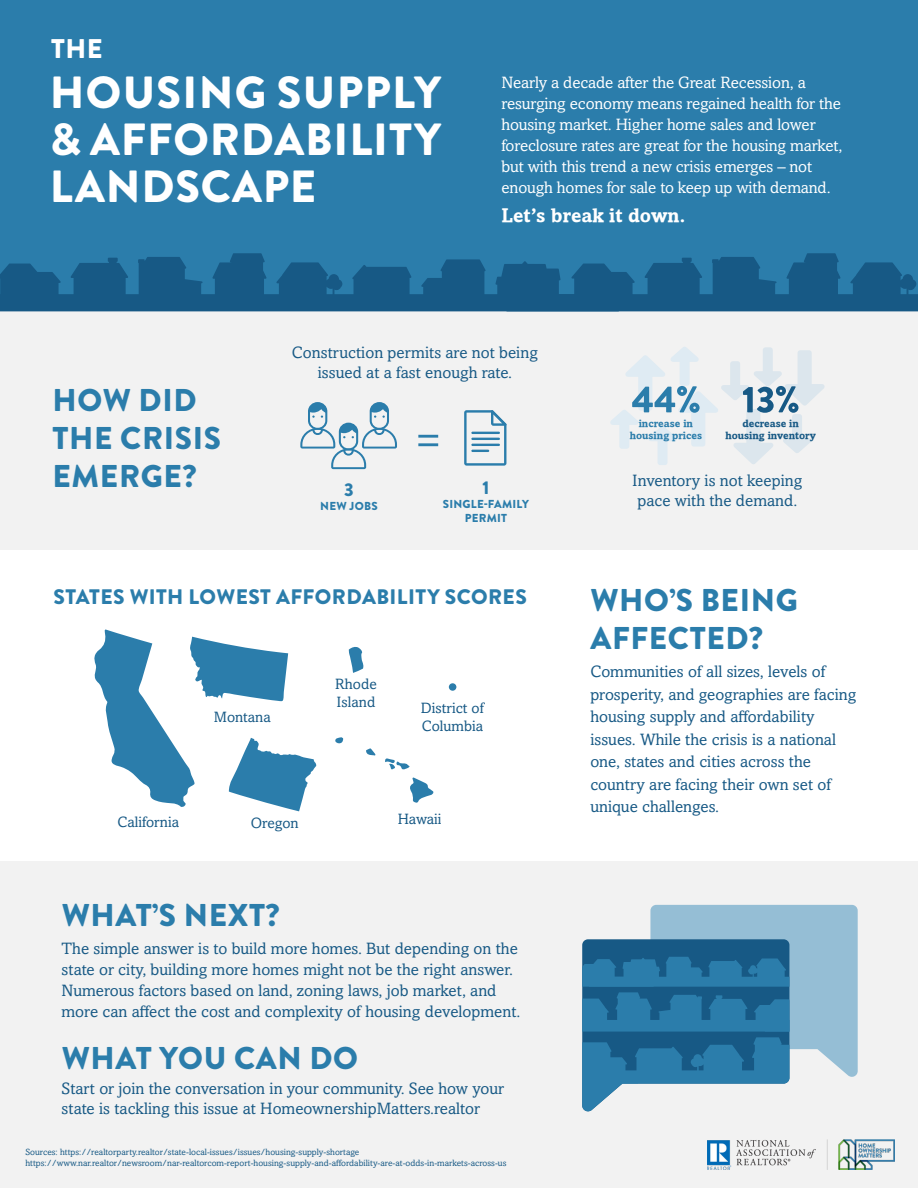
<style>
.page{position:relative;width:918px;height:1188px;background:#fff}
.page>*{position:absolute;margin:0;border:0;box-sizing:border-box;transform-origin:0 0}
.t1{font:900 45px "Brandon Grotesque";letter-spacing:.02em;color:#fff}
.t2{font:900 31.5px/37.8px "Brandon Grotesque";letter-spacing:.02em;color:#2b7dab}
.t3{font:900 27px "Brandon Grotesque";color:#fff}
.t4{font:900 21px "Brandon Grotesque";letter-spacing:.02em;color:#2b7dab}
.t5{font:700 19.5px "Amasis";color:#fff}
.t6{font:900 18.45px "Brandon Grotesque";color:#2b7dab}
.t7{font:16.5px/22.5px "Amasis MT Std";color:#175985}
.t8{font:16.5px/21px "Amasis MT Std";letter-spacing:-.01em;color:#fff}
.t9{font:15px/18px "Amasis MT Std";color:#175985}
.t10{font:900 11.55px/14px "Brandon Grotesque";letter-spacing:.02em;color:#2b7dab;text-align:center}
.t11{font:700 10.5px/12px "Amasis";color:#175985;text-align:center}
.t12{font:700 10.5px/12px "Amasis";color:#2b7dab;text-align:center}
.t13{font:9px "Amasis MT Std";color:#175985}
</style>
<div class="page">
<div style="left:0;top:0;width:918px;height:302px;background:#2b7dab"></div>
<div style="left:0;top:862px;width:918px;height:326px;background:#f2f2f2"></div>
<div style="left:0;top:311px;width:918px;height:239px;background:#f2f2f2"></div>
<svg style="left:0;top:253px;width:918px;height:58px"></svg>
<img style="left:708px;top:1139px;width:187px;height:31px">
<svg style="left:94px;top:629px;width:223px;height:182px"></svg>
<svg style="left:410px;top:777px;width:23px;height:26px"></svg>
<svg style="left:366px;top:748px;width:10px;height:8px"></svg>
<svg style="left:335px;top:737px;width:8px;height:6px"></svg>
<svg style="left:385px;top:758px;width:25px;height:12px"></svg>
<svg style="left:349px;top:647px;width:15px;height:26px"></svg>
<div style="left:449px;top:683px;width:7px;height:8px;background:#2b7dab;border-radius:50%"></div>
<svg style="left:582px;top:905px;width:276px;height:206px"></svg>
<svg style="left:610px;top:347px;width:215px;height:118px"></svg>
<svg style="left:300px;top:402px;width:97px;height:67px"></svg>
<svg style="left:464px;top:410px;width:43px;height:56px"></svg>
<hr style="left:418px;top:435px;width:20px;height:3px;background:#2b7dab">
<hr style="left:418px;top:443px;width:20px;height:3px;background:#2b7dab">
<p class="t3" style="left:51px;top:29px;width:53px">THE</p>
<p class="t1" style="left:50px;top:60px;width:393px">HOUSING SUPPLY</p>
<p class="t1" style="left:50px;top:107px;width:393px">&amp; AFFORDABILITY</p>
<p class="t1" style="left:50px;top:155px;width:268px">LANDSCAPE</p>
<p class="t8" style="left:502px;top:73px;width:342px">Nearly a decade after the Great Recession, a resurging economy means regained health for the housing market. Higher home sales and lower foreclosure rates are great for the housing market, but with this trend a new crisis emerges – not enough homes for sale to keep up with demand.</p>
<p class="t5" style="left:502px;top:203px;width:186px">Let’s break it down.</p>
<p class="t2" style="left:53px;top:382px;width:170px">HOW DID<br>THE CRISIS<br>EMERGE?</p>
<p class="t7" style="left:292px;top:343px;width:248px;line-height:19.8px;text-align:center">Construction permits are not being issued at a fast enough rate.</p>
<p class="t6" style="left:344px;top:477px;width:11px">3</p>
<p class="t10" style="left:320px;top:500px;width:59px">NEW JOBS</p>
<p class="t6" style="left:482px;top:474px;width:8px">1</p>
<p class="t10" style="left:443px;top:497px;width:88px">SINGLE-FAMILY<br>PERMIT</p>
<p class="t4" style="left:53px;top:582px;width:475px">STATES WITH LOWEST AFFORDABILITY SCORES</p>
<p class="t9" style="left:214px;top:708px;width:59px">Montana</p>
<p class="t9" style="left:117px;top:813px;width:63px">California</p>
<p class="t9" style="left:251px;top:814px;width:49px">Oregon</p>
<p class="t9" style="left:335px;top:675px;width:43px">Rhode<br>Island</p>
<p class="t9" style="left:421px;top:699px;width:64px">District of<br>Columbia</p>
<p class="t9" style="left:398px;top:810px;width:45px">Hawaii</p>
<p class="t2" style="left:62px;top:897px;width:219px">WHAT’S NEXT?</p>
<p class="t7" style="left:62px;top:939px;width:460px;line-height:21px">The simple answer is to build more homes. But depending on the state or city, building more homes might not be the right answer.<br>Numerous factors based on land, zoning laws, job market, and more can affect the cost and complexity of housing development.</p>
<p class="t2" style="left:62px;top:1040px;width:298px">WHAT YOU CAN DO</p>
<p class="t7" style="left:62px;top:1079px;width:444px;line-height:19.8px">Start or join the conversation in your community. See how your state is tackling this issue at HomeownershipMatters.realtor</p>
<p class="t13" style="left:26px;top:1147px;width:335px">Sources: https://realtorparty.realtor/state-local-issues/issues/housing-supply-shortage</p>
<p class="t13" style="left:26px;top:1158px;width:483px">https://www.nar.realtor/newsroom/nar-realtorcom-report-housing-supply-and-affordability-are-at-odds-in-markets-across-us</p>
<p class="t12" style="left:630px;top:417px;width:74px">increase in housing prices</p>
<p class="t11" style="left:725px;top:417px;width:92px">decrease in housing inventory</p>
<p class="t7" style="left:632px;top:471px;width:172px;line-height:19.8px;text-align:center">Inventory is not keeping pace with the demand.</p>
<p class="t2" style="left:591px;top:582px;width:209px">WHO’S BEING<br>AFFECTED?</p>
<p class="t7" style="left:590px;top:661px;width:268px">Communities of all sizes, levels of prosperity, and geographies are facing housing supply and affordability issues. While the crisis is a national one, states and cities across the country are facing their own set of unique challenges.</p>
</div>
